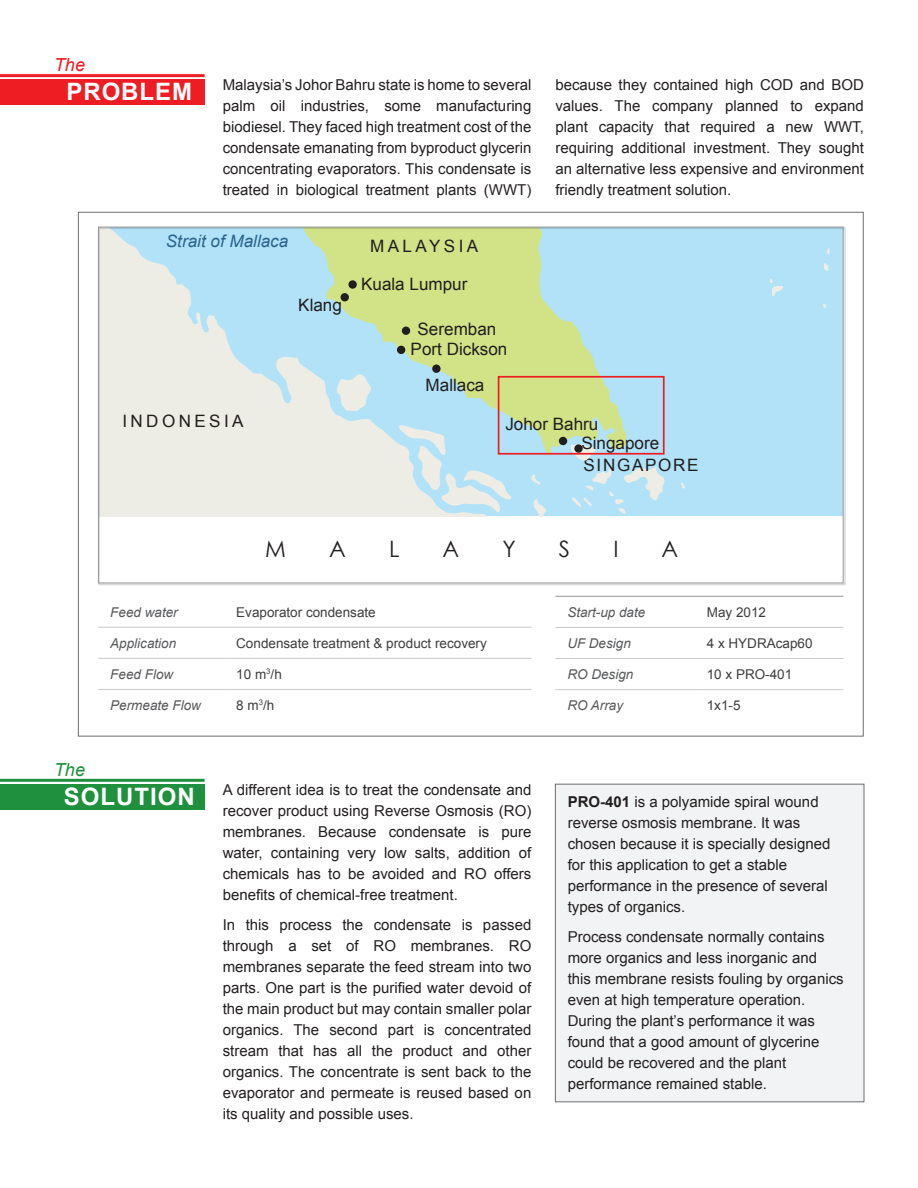
<style>
.page{position:relative;width:918px;height:1188px;background:#fff}
.page>*{position:absolute;margin:0;border:0;box-sizing:border-box;transform-origin:0 0}
.t1{font:700 24px "Arial";letter-spacing:.04em;color:#fff}
.t2{font:22.65px "Century Gothic";color:#231f20}
.t3{font:italic 18px "Arial";color:#ee1d23}
.t4{font:italic 18px "Arial";color:#1f913e}
.t5{font:17.1px "Arial";color:#211e1e}
.t6{font:17.1px "Arial";letter-spacing:.2em;color:#211e1e}
.t7{font:italic 17.1px "Arial";color:#2a648d}
.t8{font:17.1px "Arial";letter-spacing:.1em;color:#211e1e}
.t9{font:15px/21px "Arial";color:#231f20;text-align:justify}
.t10{font:13.5px "Arial";color:#3e3e3f}
.t11{font:italic 13.5px "Arial";color:#57585a}
.s1{font-weight:700}
</style>
<div class="page">
<div style="left:0;top:79px;width:205px;height:26px;background:#ee1d23"></div>
<hr style="left:98px;top:627px;width:132px;height:1px;background:#c7c8ca">
<hr style="left:230px;top:627px;width:301px;height:1px;background:#c7c8ca">
<hr style="left:98px;top:658px;width:132px;height:1px;background:#c7c8ca">
<hr style="left:230px;top:658px;width:301px;height:1px;background:#c7c8ca">
<hr style="left:98px;top:689px;width:132px;height:1px;background:#c7c8ca">
<hr style="left:230px;top:689px;width:301px;height:1px;background:#c7c8ca">
<hr style="left:555px;top:627px;width:146px;height:1px;background:#c7c8ca">
<hr style="left:701px;top:627px;width:142px;height:1px;background:#c7c8ca">
<hr style="left:555px;top:658px;width:146px;height:1px;background:#c7c8ca">
<hr style="left:701px;top:658px;width:142px;height:1px;background:#c7c8ca">
<hr style="left:555px;top:689px;width:146px;height:1px;background:#c7c8ca">
<hr style="left:701px;top:689px;width:142px;height:1px;background:#c7c8ca">
<hr style="left:555px;top:596px;width:146px;height:1px;background:#939598">
<hr style="left:701px;top:596px;width:142px;height:1px;background:#939598">
<div style="left:98px;top:227px;width:748px;height:358px;background:#231f20;opacity:.75"></div>
<hr style="left:0;top:74px;width:205px;height:3px;background:#ee1d23">
<div style="left:0;top:784px;width:205px;height:25px;background:#1f913e"></div>
<hr style="left:0;top:779px;width:205px;height:3px;background:#1f913e">
<div style="left:555px;top:784px;width:309px;height:318px;background:#f2f3f4"></div>
<div style="left:555px;top:784px;width:309px;height:318px;border:1px solid #6d6e70"></div>
<p class="t3" style="left:54px;top:58px;width:33px">The</p>
<h1 class="t1" style="left:66px;top:83px;width:127px">PROBLEM</h1>
<p class="t9" style="left:223px;top:76px;width:310px">Malaysia’s Johor Bahru state is home to several palm oil industries, some manufacturing biodiesel. They faced high treatment cost of the condensate emanating from byproduct glycerin concentrating evaporators. This condensate is treated in biological treatment plants (WWT)</p>
<p class="t9" style="left:555px;top:76px;width:310px">because they contained high COD and BOD values. The company planned to expand plant capacity that required a new WWT, requiring additional investment. They sought an alternative less expensive and environment friendly treatment solution.</p>
<p class="t7" style="left:166px;top:234px;width:124px">Strait of Mallaca</p>
<p class="t5" style="left:298px;top:298px;width:45px">Klang</p>
<p class="t6" style="left:370px;top:238px;width:110px">MALAYSIA</p>
<p class="t5" style="left:361px;top:276px;width:108px">Kuala Lumpur</p>
<p class="t5" style="left:418px;top:322px;width:80px">Seremban</p>
<p class="t5" style="left:411px;top:342px;width:98px">Port Dickson</p>
<p class="t5" style="left:426px;top:377px;width:60px">Mallaca</p>
<p class="t6" style="left:122px;top:414px;width:123px">INDONESIA</p>
<p class="t5" style="left:505px;top:417px;width:95px">Johor Bahru</p>
<p class="t5" style="left:581px;top:435px;width:79px">Singapore</p>
<p class="t8" style="left:584px;top:458px;width:117px">SINGAPORE</p>
<h2 class="t2" style="left:265px;top:536px;width:22px">M</h2>
<h2 class="t2" style="left:329px;top:536px;width:18px">A</h2>
<h2 class="t2" style="left:389px;top:536px;width:12px">L</h2>
<h2 class="t2" style="left:443px;top:536px;width:18px">A</h2>
<h2 class="t2" style="left:502px;top:536px;width:15px">Y</h2>
<h2 class="t2" style="left:559px;top:536px;width:13px">S</h2>
<h2 class="t2" style="left:613px;top:536px;width:7px">I</h2>
<h2 class="t2" style="left:662px;top:536px;width:18px">A</h2>
<p class="t11" style="left:110px;top:607px;width:69px">Feed water</p>
<p class="t10" style="left:236px;top:606px;width:141px">Evaporator condensate</p>
<p class="t11" style="left:110px;top:638px;width:68px">Application</p>
<p class="t10" style="left:236px;top:637px;width:252px">Condensate treatment &amp; product recovery</p>
<p class="t11" style="left:110px;top:669px;width:65px">Feed Flow</p>
<p class="t10" style="left:236px;top:668px;width:47px">10 m<sup>3</sup>/h</p>
<p class="t11" style="left:110px;top:700px;width:92px">Permeate Flow</p>
<p class="t10" style="left:236px;top:699px;width:40px">8 m<sup>3</sup>/h</p>
<p class="t4" style="left:54px;top:763px;width:33px">The</p>
<h1 class="t1" style="left:64px;top:787px;width:132px">SOLUTION</h1>
<p class="t9" style="left:223px;top:780px;width:310px">A different idea is to treat the condensate and recover product using Reverse Osmosis (RO) membranes. Because condensate is pure water, containing very low salts, addition of chemicals has to be avoided and RO offers benefits of chemical-free treatment.</p>
<p class="t9" style="left:223px;top:915px;width:310px">In this process the condensate is passed through a set of RO membranes. RO membranes separate the feed stream into two parts. One part is the purified water devoid of the main product but may contain smaller polar organics. The second part is concentrated stream that has all the product and other organics. The concentrate is sent back to the evaporator and permeate is reused based on its quality and possible uses.</p>
<p class="t11" style="left:567px;top:607px;width:80px">Start-up date</p>
<p class="t10" style="left:707px;top:606px;width:61px">May 2012</p>
<p class="t11" style="left:567px;top:638px;width:65px">UF Design</p>
<p class="t10" style="left:707px;top:637px;width:107px">4 x HYDRAcap60</p>
<p class="t11" style="left:567px;top:669px;width:68px">RO Design</p>
<p class="t10" style="left:707px;top:668px;width:87px">10 x PRO-401</p>
<p class="t11" style="left:567px;top:700px;width:57px">RO Array</p>
<p class="t10" style="left:707px;top:700px;width:35px">1x1-5</p>
<p class="t9" style="left:568px;top:793px;width:264px;text-align:left"><span class="s1">PRO-401</span> is a polyamide spiral wound reverse osmosis membrane. It was chosen because it is specially designed for this application to get a stable performance in the presence of several types of organics.</p>
<p class="t9" style="left:568px;top:928px;width:277px;text-align:left">Process condensate normally contains more organics and less inorganic and this membrane resists fouling by organics even at high temperature operation.<br>During the plant’s performance it was found that a good amount of glycerine could be recovered and the plant performance remained stable.</p>
</div>
